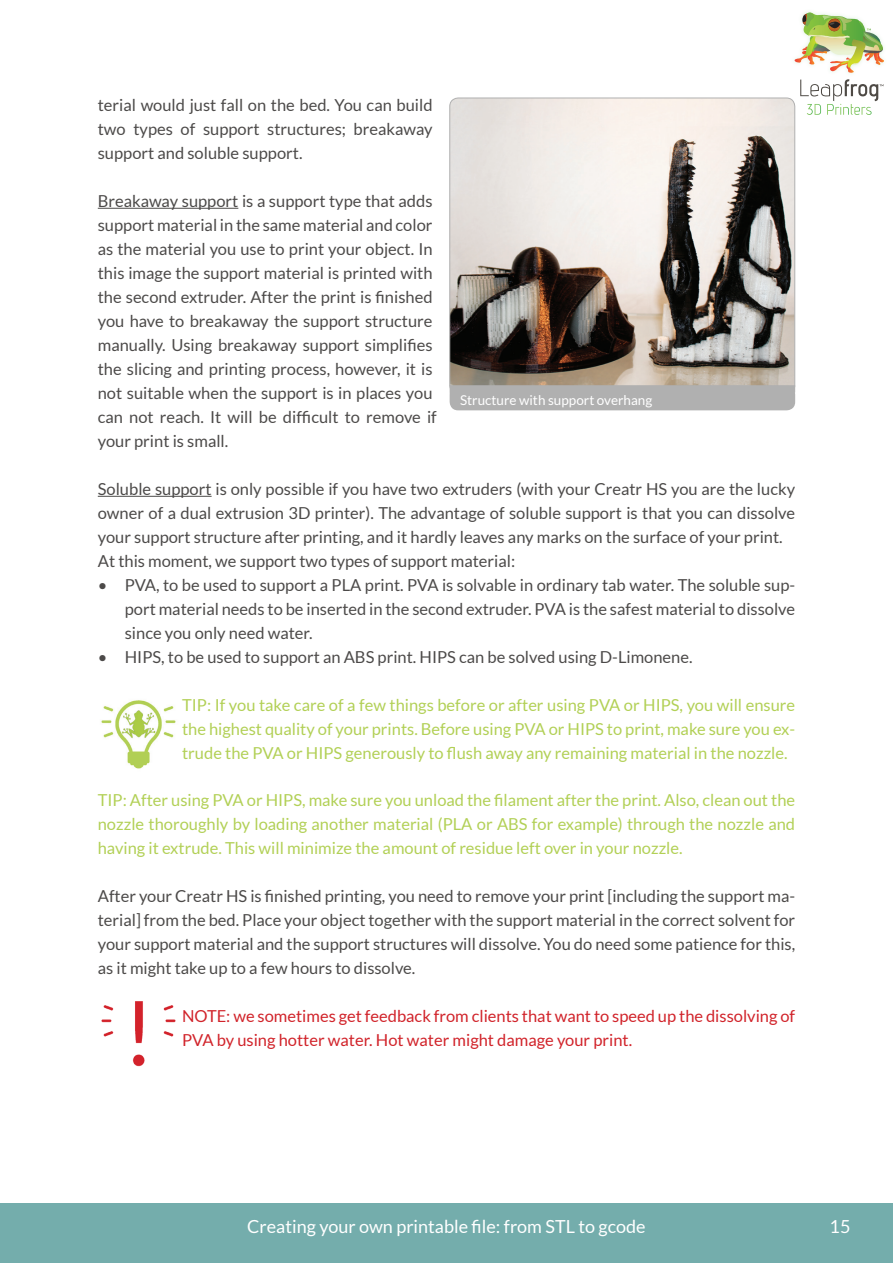
<style>
.page{position:relative;width:893px;height:1263px;background:#fff}
.page>*{position:absolute;margin:0;border:0;box-sizing:border-box;transform-origin:0 0}
.t1{font:18px "Lato";color:#fff}
.t2{font:16.5px/24px "Lato";color:#4c4a49;text-align:justify}
.t3{font:16.5px/24px "Lato";color:#b2d056;text-align:justify}
.t4{font:16.5px/24px "Lato";color:#d1232a}
.t5{font:13.5px "Lato";color:#fff}
</style>
<div class="page">
<div style="left:0;top:1203px;width:893px;height:60px;background:#74adac"></div>
<img style="left:794px;top:13px;width:90px;height:60px">
<svg style="left:800px;top:79px;width:83px;height:36px"></svg>
<hr style="left:98px;top:208px;width:140px;height:1px;background:#4c4a49">
<hr style="left:98px;top:496px;width:114px;height:1px;background:#4c4a49">
<img style="left:101px;top:1001px;width:75px;height:66px">
<img style="left:101px;top:700px;width:75px;height:69px">
<img style="left:450px;top:98px;width:345px;height:287px">
<div style="left:450px;top:385px;width:345px;height:8px;background:#b0ada8;border:2px solid #b0b0b0"></div>
<div style="left:450px;top:386px;width:345px;height:24px;background:#b0b0b0;border-radius:9px"></div>
<p class="t2" style="left:98px;top:93px;width:336px">terial would just fall on the bed. You can build two types of support structures; breakaway support and soluble support.</p>
<p class="t2" style="left:98px;top:189px;width:341px;text-align:left">Breakaway support is a support type that adds support material in the same material and color as the material you use to print your object. In this image the support material is printed with the second extruder. After the print is finished you have to breakaway the support structure manually. Using breakaway support simplifies the slicing and printing process, however, it is not suitable when the support is in places you can not reach. It will be difficult to remove if your print is small.</p>
<p class="t2" style="left:98px;top:477px;width:699px;text-align:left">Soluble support is only possible if you have two extruders (with your Creatr HS you are the lucky owner of a dual extrusion 3D printer). The advantage of soluble support is that you can dissolve your support structure after printing, and it hardly leaves any marks on the surface of your print.<br>At this moment, we support two types of support material:</p>
<p class="t2" style="left:125px;top:573px;width:672px;text-indent:-27px">• PVA, to be used to support a PLA print. PVA is solvable in ordinary tab water. The soluble sup&shy;port material needs to be inserted in the second extruder. PVA is the safest material to dissolve since you only need water.</p>
<p class="t2" style="left:98px;top:645px;width:596px">• HIPS, to be used to support an ABS print. HIPS can be solved using D-Limonene.</p>
<p class="t3" style="left:182px;top:693px;width:614px">TIP: If you take care of a few things before or after using PVA or HIPS, you will ensure the highest quality of your prints. Before using PVA or HIPS to print, make sure you ex&shy;trude the PVA or HIPS generously to flush away any remaining material in the nozzle.</p>
<p class="t3" style="left:98px;top:788px;width:699px">TIP: After using PVA or HIPS, make sure you unload the filament after the print. Also, clean out the nozzle thoroughly by loading another material (PLA or ABS for example) through the nozzle and having it extrude. This will minimize the amount of residue left over in your nozzle.</p>
<p class="t2" style="left:98px;top:884px;width:699px">After your Creatr HS is finished printing, you need to remove your print [including the support ma&shy;terial] from the bed. Place your object together with the support material in the correct solvent for your support material and the support structures will dissolve. You do need some patience for this, as it might take up to a few hours to dissolve.</p>
<p class="t4" style="left:182px;top:1003px;width:614px">NOTE: we sometimes get feedback from clients that want to speed up the dissolving of<br>PVA by using hotter water. Hot water might damage your print.</p>
<p class="t5" style="left:460px;top:392px;width:194px">Structure with support overhang</p>
<p class="t1" style="left:247px;top:1216px;width:400px">Creating your own printable file: from STL to gcode</p>
<p class="t1" style="left:830px;top:1217px;width:22px">15</p>
</div>
